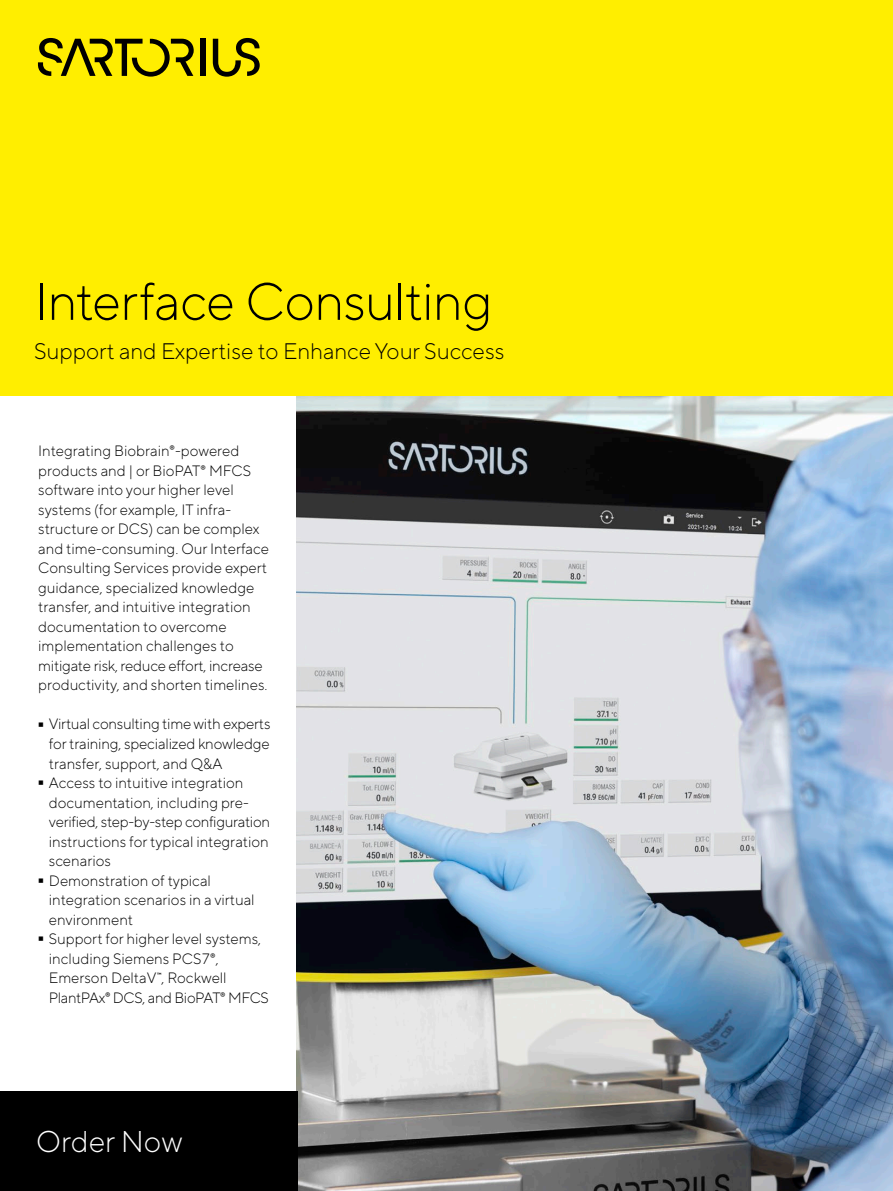
<style>
.page{position:relative;width:893px;height:1191px;background:#fff}
.page>*{position:absolute;margin:0;border:0;box-sizing:border-box;transform-origin:0 0}
.t1{font:300 95.25px "TT Norms Pro";color:#000;scale:.16 1}
.t2{font:300 52.5px "TT Norms Pro";letter-spacing:-.015em;color:#000}
.t3{font:300 30px "TT Norms Pro";color:#fff}
.t4{font:300 22.5px "TT Norms Pro";color:#000}
.t5{font:300 15px/19.5px "TT Norms Pro";color:#000}
</style>
<div class="page">
<img style="left:297px;top:395px;width:596px;height:796px">
<div style="left:0;top:1091px;width:298px;height:100px;background:#000"></div>
<div style="left:0;top:0;width:893px;height:395px;background:#fe0"></div>
<div style="left:200px;top:39px;width:5px;height:37px;background:#000"></div>
<svg style="left:213px;top:38px;width:47px;height:39px"></svg>
<svg style="left:38px;top:38px;width:156px;height:39px"></svg>
<h2 class="t2" style="left:34px;top:264px;width:460px">Interface Consulting</h2>
<h3 class="t4" style="left:34px;top:335px;width:472px">Support and Expertise to Enhance Your Success</h3>
<p class="t5" style="left:38px;top:440px;width:232px">Integrating Biobrain®-powered products and | or BioPAT® MFCS software into your higher level systems (for example, IT infra&shy;structure or DCS) can be complex and time-consuming. Our Interface Consulting Services provide expert guidance, specialized knowledge transfer, and intuitive integration documentation to overcome implementation challenges to mitigate risk, reduce effort, increase productivity, and shorten timelines.</p>
<h1 class="t1" style="left:38px;top:651px;width:38px">-</h1>
<p class="t5" style="left:49px;top:713px;width:223px;text-align:justify">Virtual consulting time with experts for training, specialized knowledge transfer, support, and Q&amp;A</p>
<h1 class="t1" style="left:38px;top:709px;width:38px">-</h1>
<p class="t5" style="left:49px;top:772px;width:223px">Access to intuitive integration documentation, including pre&shy;verified, step-by-step configuration instructions for typical integration scenarios</p>
<h1 class="t1" style="left:38px;top:807px;width:38px">-</h1>
<p class="t5" style="left:49px;top:869px;width:207px">Demonstration of typical integration scenarios in a virtual environment</p>
<h1 class="t1" style="left:38px;top:865px;width:38px">-</h1>
<p class="t5" style="left:49px;top:928px;width:222px">Support for higher level systems, including Siemens PCS7®,<br>Emerson DeltaV<sup>™</sup>, Rockwell<br>PlantPAx® DCS, and BioPAT® MFCS</p>
<h3 class="t3" style="left:36px;top:1120px;width:148px">Order Now</h3>
</div>
